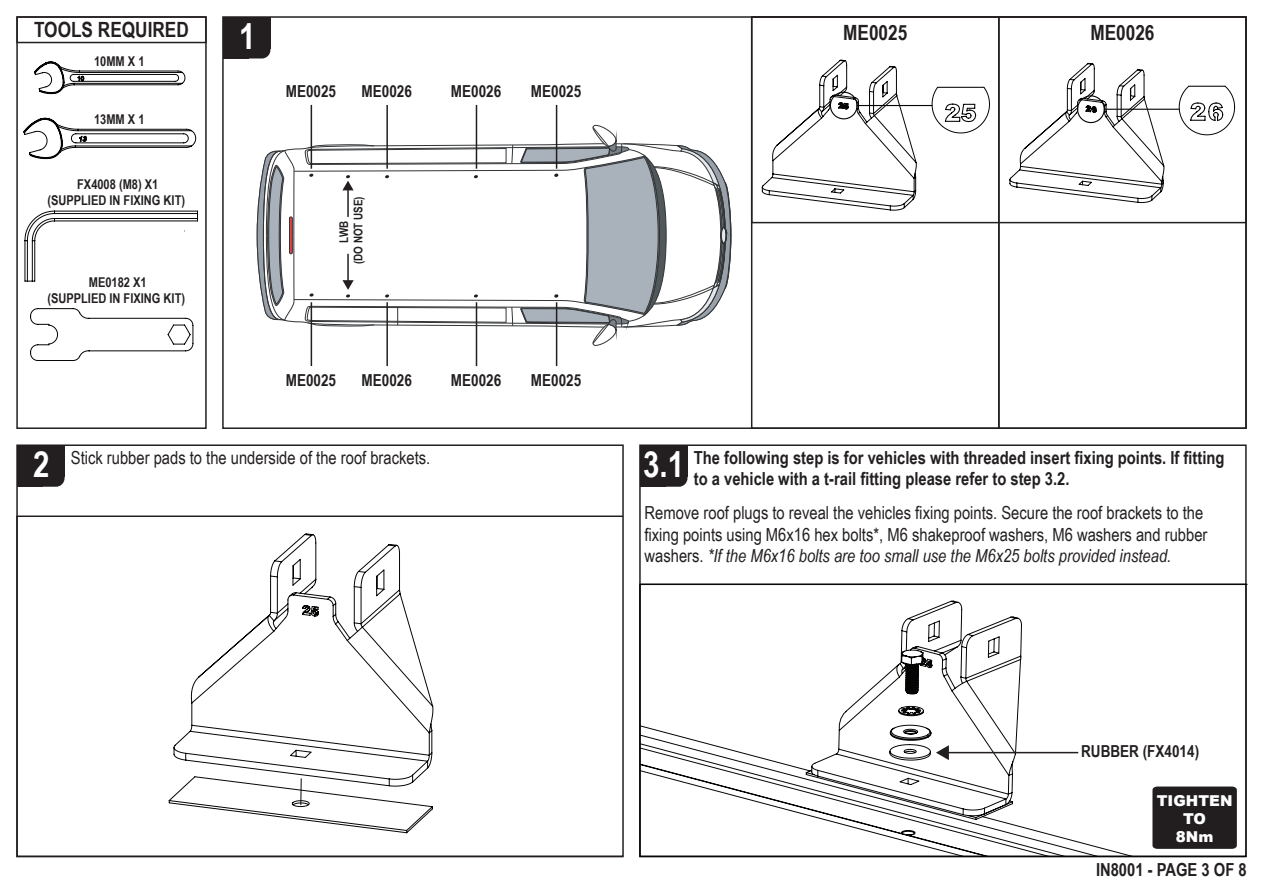
<style>
.page{position:relative;width:1263px;height:893px;background:#fff}
.page>*{position:absolute;margin:0;border:0;box-sizing:border-box;transform-origin:0 0}
.t1{font:700 36px "Arial Narrow";color:#fff}
.t2{font:700 21px "Arial Narrow";color:#231f20}
.t3{font:18px/21.6px "Arial Narrow";color:#231f20}
.t4{font:700 18px/21.6px "Arial Narrow";color:#231f20}
.t5{font:700 16.5px "Arial Narrow";color:#231f20}
.t6{font:900 15px/18px "Arial";color:#fff;text-align:center}
.t7{font:700 13.5px/16.2px "Arial Narrow";color:#231f20;text-align:center}
.t8{font:700 12px/14.4px "Arial Narrow";color:#231f20;text-align:center}
.s1{font-style:italic}
</style>
<div class="page">
<div style="left:223px;top:17px;width:47px;height:42px;background:#231f20;border-radius:9px"></div>
<div style="left:223px;top:17px;width:25px;height:42px;background:#231f20"></div>
<div style="left:223px;top:17px;width:47px;height:32px;background:#231f20"></div>
<div style="left:17px;top:445px;width:48px;height:42px;background:#231f20;border-radius:9px"></div>
<div style="left:17px;top:445px;width:26px;height:42px;background:#231f20"></div>
<div style="left:17px;top:445px;width:48px;height:32px;background:#231f20"></div>
<div style="left:998px;top:16px;width:249px;height:413px;border:2px solid #231f20"></div>
<div style="left:751px;top:16px;width:248px;height:413px;border:2px solid #231f20"></div>
<div style="left:751px;top:16px;width:496px;height:207px;border:2px solid #231f20"></div>
<hr style="left:857px;top:105px;width:75px;height:1px;background:#050504">
<div style="left:16px;top:444px;width:608px;height:413px;border:2px solid #231f20"></div>
<div style="left:640px;top:445px;width:47px;height:42px;background:#231f20;border-radius:9px"></div>
<div style="left:640px;top:445px;width:25px;height:42px;background:#231f20"></div>
<div style="left:640px;top:445px;width:47px;height:32px;background:#231f20"></div>
<svg style="left:762px;top:60px;width:155px;height:151px"></svg>
<svg style="left:1009px;top:63px;width:155px;height:140px"></svg>
<div style="left:1077px;top:95px;width:28px;height:28px;border:1px solid #050504;border-radius:50%"></div>
<hr style="left:1104px;top:109px;width:75px;height:1px;background:#050504">
<hr style="left:556px;top:302px;width:1px;height:64px;background:#231f20">
<hr style="left:476px;top:302px;width:1px;height:64px;background:#231f20">
<hr style="left:386px;top:302px;width:2px;height:64px;background:#231f20">
<hr style="left:311px;top:302px;width:1px;height:64px;background:#231f20">
<hr style="left:556px;top:105px;width:1px;height:64px;background:#231f20">
<hr style="left:476px;top:105px;width:1px;height:64px;background:#231f20">
<hr style="left:386px;top:105px;width:2px;height:64px;background:#231f20">
<hr style="left:311px;top:105px;width:1px;height:64px;background:#231f20">
<svg style="left:931px;top:86px;width:59px;height:48px"></svg>
<svg style="left:1178px;top:85px;width:57px;height:51px"></svg>
<svg style="left:168px;top:533px;width:266px;height:301px"></svg>
<svg style="left:301px;top:779px;width:1px;height:26px"></svg>
<svg style="left:639px;top:584px;width:607px;height:273px"></svg>
<hr style="left:947px;top:752px;width:131px;height:1px;background:#231f20">
<svg style="left:936px;top:745px;width:13px;height:15px"></svg>
<svg style="left:257px;top:125px;width:474px;height:221px"></svg>
<div style="left:16px;top:16px;width:191px;height:413px;border:2px solid #231f20"></div>
<svg style="left:23px;top:118px;width:173px;height:41px"></svg>
<svg style="left:34px;top:62px;width:151px;height:32px"></svg>
<div style="left:16px;top:16px;width:191px;height:27px;border:2px solid #231f20"></div>
<svg style="left:25px;top:211px;width:173px;height:70px"></svg>
<svg style="left:30px;top:308px;width:163px;height:53px"></svg>
<div style="left:1152px;top:786px;width:85px;height:63px;background:#221e20"></div>
<p class="t2" style="left:34px;top:14px;width:156px">TOOLS REQUIRED</p>
<p class="t7" style="left:94px;top:53px;width:52px">10MM X 1</p>
<p class="t7" style="left:94px;top:111px;width:52px">13MM X 1</p>
<p class="t7" style="left:47px;top:175px;width:139px">FX4008 (M8) X1 (SUPPLIED IN FIXING KIT)</p>
<p class="t7" style="left:47px;top:274px;width:139px">ME0182 X1<br>(SUPPLIED IN FIXING KIT)</p>
<h1 class="t1" style="left:239px;top:9px;width:18px">1</h1>
<p class="t5" style="left:286px;top:78px;width:52px">ME0025</p>
<p class="t5" style="left:361px;top:78px;width:52px">ME0026</p>
<p class="t5" style="left:451px;top:78px;width:52px">ME0026</p>
<p class="t5" style="left:531px;top:78px;width:52px">ME0025</p>
<p class="t8" style="left:336px;top:264px;width:69px;rotate:-90deg">LWB<br>(DO NOT USE)</p>
<p class="t5" style="left:286px;top:368px;width:52px">ME0025</p>
<p class="t5" style="left:362px;top:368px;width:52px">ME0026</p>
<p class="t5" style="left:451px;top:368px;width:52px">ME0026</p>
<p class="t5" style="left:531px;top:368px;width:52px">ME0025</p>
<p class="t2" style="left:843px;top:16px;width:66px">ME0025</p>
<p class="t2" style="left:1090px;top:16px;width:66px">ME0026</p>
<h1 class="t1" style="left:33px;top:437px;width:18px">2</h1>
<p class="t3" style="left:71px;top:446px;width:361px">Stick rubber pads to the underside of the roof brackets.</p>
<h1 class="t1" style="left:643px;top:437px;width:43px">3.1</h1>
<p class="t4" style="left:694px;top:446px;width:532px">The following step is for vehicles with threaded insert fixing points. If fitting to a vehicle with a t-rail fitting please refer to step 3.2.</p>
<p class="t3" style="left:644px;top:501px;width:564px">Remove roof plugs to reveal the vehicles fixing points. Secure the roof brackets to the fixing points using M6x16 hex bolts*, M6 shakeproof washers, M6 washers and rubber washers. <span class="s1">*If the M6x16 bolts are too small use the M6x25 bolts provided instead.</span></p>
<p class="t5" style="left:1081px;top:739px;width:120px">RUBBER (FX4014)</p>
<p class="t6" style="left:1157px;top:791px;width:77px">TIGHTEN<br>TO<br>8Nm</p>
<p class="t4" style="left:1096px;top:858px;width:152px">IN8001 - PAGE 3 OF 8</p>
</div>
